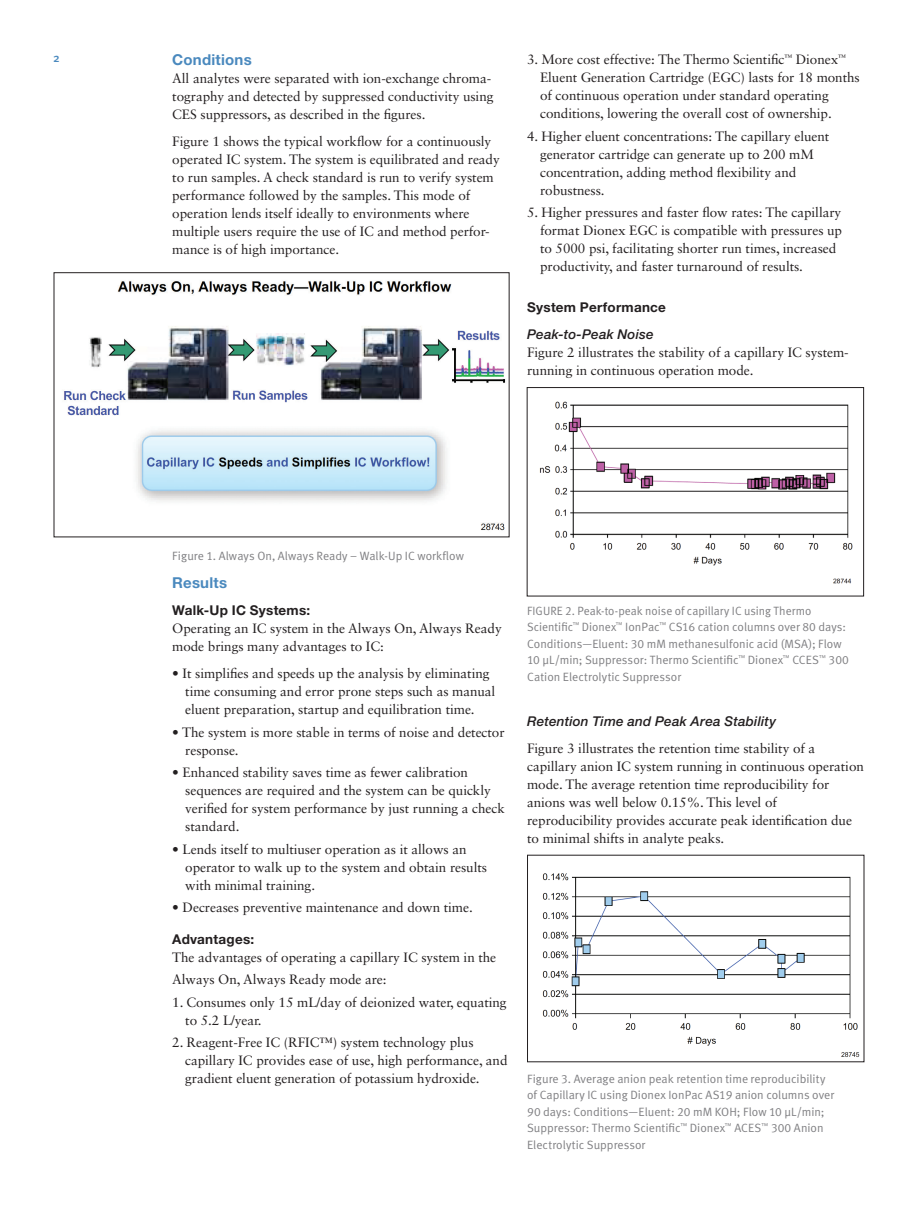
<style>
.page{position:relative;width:918px;height:1215px;background:#fff}
.page>*{position:absolute;margin:0;border:0;box-sizing:border-box;transform-origin:0 0}
.t1{font:700 15px "Helvetica Neue LT Std";letter-spacing:.015em;color:#4a89be}
.t2{font:13.5px/18px "Sabon LT Std";letter-spacing:-.005em;color:#231f20}
.t3{font:italic 500 13.5px "Helvetica Neue LT Std";letter-spacing:.015em;color:#231f20}
.t4{font:700 13.5px "Helvetica Neue LT Std";letter-spacing:.02em;color:#231f20}
.t5{font:12px/16.5px "Meta Normal LF";color:#808083}
.t6{font:500 12px "Meta OT";color:#4a89be}
</style>
<div class="page">
<img style="left:64px;top:281px;width:442px;height:250px">
<div style="left:54px;top:272px;width:456px;height:265px;border:1px solid #231f20"></div>
<img style="left:539px;top:401px;width:314px;height:183px">
<div style="left:527px;top:387px;width:337px;height:209px;border:1px solid #231f20"></div>
<img style="left:542px;top:873px;width:318px;height:184px">
<p class="t6" style="left:53px;top:50px;width:8px">2</p>
<p class="t1" style="left:172px;top:50px;width:81px">Conditions</p>
<p class="t2" style="left:172px;top:69px;width:323px">All analytes were separated with ion-exchange chroma&shy;tography and detected by suppressed conductivity using<br>CES suppressors, as described in the figures.</p>
<p class="t2" style="left:172px;top:132px;width:329px">Figure 1 shows the typical workflow for a continuously operated IC system. The system is equilibrated and ready to run samples. A check standard is run to verify system performance followed by the samples. This mode of operation lends itself ideally to environments where multiple users require the use of IC and method perfor&shy;mance is of high importance.</p>
<p class="t2" style="left:540px;top:50px;width:321px;text-indent:-13px">3. More cost effective: The Thermo Scientific<sup>™</sup> Dionex<sup>™ </sup>Eluent Generation Cartridge (EGC) lasts for 18 months of continuous operation under standard operating conditions, lowering the overall cost of ownership.</p>
<p class="t2" style="left:540px;top:127px;width:291px;text-indent:-13px">4. Higher eluent concentrations: The capillary eluent generator cartridge can generate up to 200 mM concentration, adding method flexibility and robustness.</p>
<p class="t2" style="left:540px;top:203px;width:304px;text-indent:-13px">5. Higher pressures and faster flow rates: The capillary format Dionex EGC is compatible with pressures up to 5000 psi, facilitating shorter run times, increased productivity, and faster turnaround of results.</p>
<p class="t4" style="left:527px;top:299px;width:140px">System Performance</p>
<p class="t3" style="left:527px;top:326px;width:128px">Peak-to-Peak Noise</p>
<p class="t2" style="left:527px;top:343px;width:323px">Figure 2 illustrates the stability of a capillary IC system&shy;running in continuous operation mode.</p>
<p class="t5" style="left:172px;top:547px;width:293px">Figure 1. Always On, Always Ready – Walk-Up IC workflow</p>
<p class="t1" style="left:172px;top:574px;width:56px">Results</p>
<p class="t4" style="left:172px;top:602px;width:139px">Walk-Up IC Systems:</p>
<p class="t2" style="left:172px;top:619px;width:331px">Operating an IC system in the Always On, Always Ready mode brings many advantages to IC:</p>
<p class="t2" style="left:185px;top:664px;width:312px;text-indent:-13px">• It simplifies and speeds up the analysis by eliminating time consuming and error prone steps such as manual eluent preparation, startup and equilibration time.</p>
<p class="t2" style="left:185px;top:723px;width:321px;text-indent:-13px">• The system is more stable in terms of noise and detector response.</p>
<p class="t2" style="left:185px;top:763px;width:321px;text-indent:-13px">• Enhanced stability saves time as fewer calibration sequences are required and the system can be quickly verified for system performance by just running a check standard.</p>
<p class="t2" style="left:185px;top:840px;width:303px;text-indent:-13px">• Lends itself to multiuser operation as it allows an operator to walk up to the system and obtain results with minimal training.</p>
<p class="t2" style="left:172px;top:898px;width:302px">• Decreases preventive maintenance and down time.</p>
<p class="t4" style="left:172px;top:931px;width:83px">Advantages:</p>
<p class="t2" style="left:172px;top:946px;width:326px;line-height:22.5px">The advantages of operating a capillary IC system in the<br>Always On, Always Ready mode are:</p>
<p class="t2" style="left:185px;top:993px;width:323px;text-indent:-13px">1. Consumes only 15 mL/day of deionized water, equating to 5.2 L/year.</p>
<p class="t2" style="left:185px;top:1033px;width:324px;text-indent:-13px">2. Reagent-Free IC (RFIC™) system technology plus capillary IC provides ease of use, high performance, and gradient eluent generation of potassium hydroxide.</p>
<p class="t5" style="left:527px;top:602px;width:323px">FIGURE 2. Peak-to-peak noise of capillary IC using Thermo Scientific<sup>™</sup> Dionex<sup>™</sup> IonPac<sup>™</sup> CS16 cation columns over 80 days:<br>Conditions—Eluent: 30 mM methanesulfonic acid (MSA); Flow 10 μL/min; Suppressor: Thermo Scientific<sup>™</sup> Dionex<sup>™</sup> CCES<sup>™</sup> 300<br>Cation Electrolytic Suppressor</p>
<p class="t3" style="left:527px;top:713px;width:251px">Retention Time and Peak Area Stability</p>
<p class="t2" style="left:527px;top:739px;width:338px">Figure 3 illustrates the retention time stability of a capillary anion IC system running in continuous operation mode. The average retention time reproducibility for anions was well below 0.15%. This level of reproducibility provides accurate peak identification due to minimal shifts in analyte peaks.</p>
<p class="t5" style="left:527px;top:1070px;width:309px">Figure 3. Average anion peak retention time reproducibility of Capillary IC using Dionex IonPac AS19 anion columns over 90 days: Conditions—Eluent: 20 mM KOH; Flow 10 μL/min; Suppressor: Thermo Scientific<sup>™</sup> Dionex<sup>™</sup> ACES<sup>™</sup> 300 Anion Electrolytic Suppressor</p>
</div>
